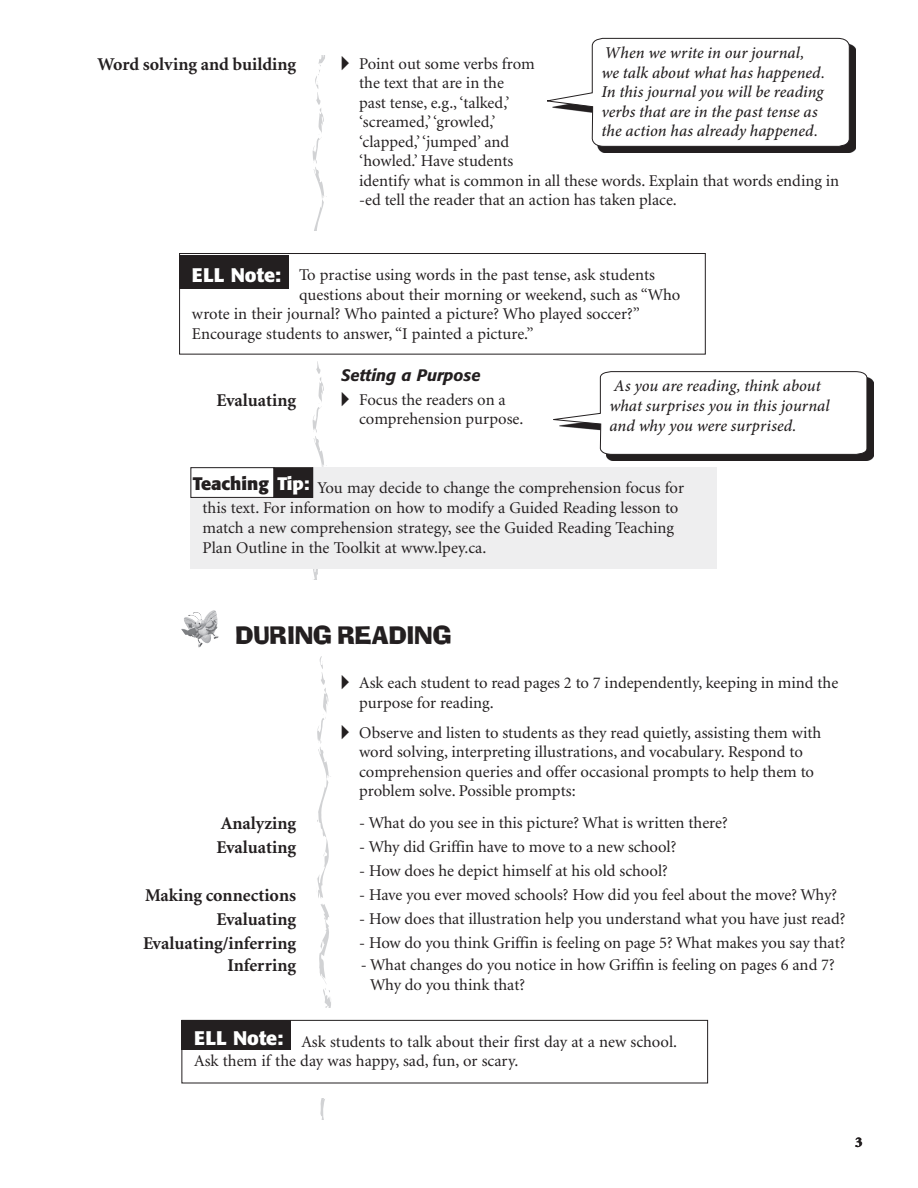
<style>
.page{position:relative;width:918px;height:1188px;background:#fff}
.page>*{position:absolute;margin:0;border:0;box-sizing:border-box;transform-origin:0 0}
.t1{font:24px "Neo Ad Lib";color:#231f20}
.t2{font:700 19.5px "Formata";color:#fff}
.t3{font:700 18px/23.5px "Minion";color:#231f20}
.t4{font:700 18px "Formata";color:#231f20}
.t5{font:16.5px/19.5px "Minion";color:#231f20}
.t6{font:italic 500 16.5px/19.5px "Minion Pro";color:#231f20}
.t7{font:italic 500 16.5px "Formata";color:#231f20}
.t8{font:900 15px "Minion";color:#231f20}
.s1{color:#fff}
</style>
<div class="page">
<svg style="left:312px;top:56px;width:15px;height:175px"></svg>
<svg style="left:312px;top:361px;width:15px;height:219px"></svg>
<svg style="left:317px;top:656px;width:14px;height:464px"></svg>
<svg style="left:547px;top:38px;width:303px;height:115px"></svg>
<img style="left:184px;top:610px;width:29px;height:20px">
<div style="left:190px;top:467px;width:527px;height:102px;background:#eeeeef"></div>
<div style="left:274px;top:468px;width:39px;height:29px;background:#231f20"></div>
<div style="left:274px;top:467px;width:39px;height:31px;border:1px solid #231f20"></div>
<div style="left:191px;top:468px;width:83px;height:29px;background:#fff"></div>
<div style="left:190px;top:467px;width:84px;height:31px;border:1px solid #231f20"></div>
<div style="left:179px;top:253px;width:527px;height:102px;border:1px solid #231f20"></div>
<div style="left:179px;top:255px;width:110px;height:33px;background:#231f20"></div>
<div style="left:82px;top:1008px;width:784px;height:90px;background:#fff"></div>
<div style="left:182px;top:1020px;width:526px;height:63px;border:1px solid #231f20"></div>
<div style="left:182px;top:1020px;width:109px;height:29px;background:#231f20"></div>
<svg style="left:553px;top:371px;width:315px;height:90px"></svg>
<p class="t3" style="left:98px;top:53px;width:200px">Word solving and building</p>
<p class="t6" style="left:602px;top:43px;width:225px">When we write in our journal,<br>we talk about what has happened.<br>In this journal you will be reading verbs that are in the past tense as the action has already happened.</p>
<p class="t5" style="left:359px;top:54px;width:481px">Point out some verbs from<br>the text that are in the<br>past tense, e.g., ‘talked,’<br>‘screamed,’ ‘growled,’<br>‘clapped,’ ‘jumped’ and<br>‘howled.’ Have students<br>identify what is common in all these words. Explain that words ending in -ed tell the reader that an action has taken place.</p>
<p class="t2" style="left:192px;top:263px;width:91px">ELL Note:</p>
<p class="t5" style="left:299px;top:265px;width:357px">To practise using words in the past tense, ask students</p>
<p class="t5" style="left:299px;top:285px;width:383px">questions about their morning or weekend, such as “Who</p>
<p class="t5" style="left:192px;top:305px;width:449px">wrote in their journal? Who painted a picture? Who played soccer?”</p>
<p class="t5" style="left:192px;top:325px;width:343px">Encourage students to answer, “I painted a picture.”</p>
<p class="t3" style="left:216px;top:389px;width:81px">Evaluating</p>
<p class="t7" style="left:341px;top:365px;width:141px">Setting a Purpose</p>
<p class="t5" style="left:359px;top:390px;width:166px">Focus the readers on a comprehension purpose.</p>
<p class="t6" style="left:609px;top:376px;width:222px">As you are reading, think about what surprises you in this journal and why you were surprised.</p>
<p class="t4" style="left:193px;top:472px;width:118px">Teaching <span class="s1">Tip:</span></p>
<p class="t5" style="left:203px;top:479px;width:483px;text-indent:115px">You may decide to change the comprehension focus for this text. For information on how to modify a Guided Reading lesson to match a new comprehension strategy, see the Guided Reading Teaching Plan Outline in the Toolkit at www.lpey.ca.</p>
<h1 class="t1" style="left:236px;top:622px;width:217px">DURING READING</h1>
<p class="t3" style="left:216px;top:812px;width:81px;line-height:24px">Analyzing<br>Evaluating</p>
<p class="t3" style="left:143px;top:884px;width:155px;text-align:right">Making connections<br>Evaluating<br>Evaluating/inferring<br>Inferring</p>
<p class="t5" style="left:359px;top:674px;width:481px">Ask each student to read pages 2 to 7 independently, keeping in mind the purpose for reading.</p>
<p class="t5" style="left:359px;top:723px;width:464px">Observe and listen to students as they read quietly, assisting them with word solving, interpreting illustrations, and vocabulary. Respond to comprehension queries and offer occasional prompts to help them to problem solve. Possible prompts:</p>
<p class="t5" style="left:359px;top:813px;width:370px">- What do you see in this picture? What is written there?</p>
<p class="t5" style="left:359px;top:837px;width:319px">- Why did Griffin have to move to a new school?</p>
<p class="t5" style="left:359px;top:861px;width:310px">- How does he depict himself at his old school?</p>
<p class="t5" style="left:359px;top:885px;width:479px">- Have you ever moved schools? How did you feel about the move? Why?</p>
<p class="t5" style="left:359px;top:909px;width:488px">- How does that illustration help you understand what you have just read?</p>
<p class="t5" style="left:359px;top:933px;width:488px">- How do you think Griffin is feeling on page 5? What makes you say that?</p>
<p class="t5" style="left:370px;top:956px;width:466px;text-indent:-9px">- What changes do you notice in how Griffin is feeling on pages 6 and 7?<br>Why do you think that?</p>
<p class="t2" style="left:194px;top:1026px;width:91px">ELL Note:</p>
<p class="t5" style="left:194px;top:1032px;width:484px;text-indent:107px">Ask students to talk about their first day at a new school.<br>Ask them if the day was happy, sad, fun, or scary.</p>
<p class="t8" style="left:855px;top:1134px;width:9px">3</p>
</div>
